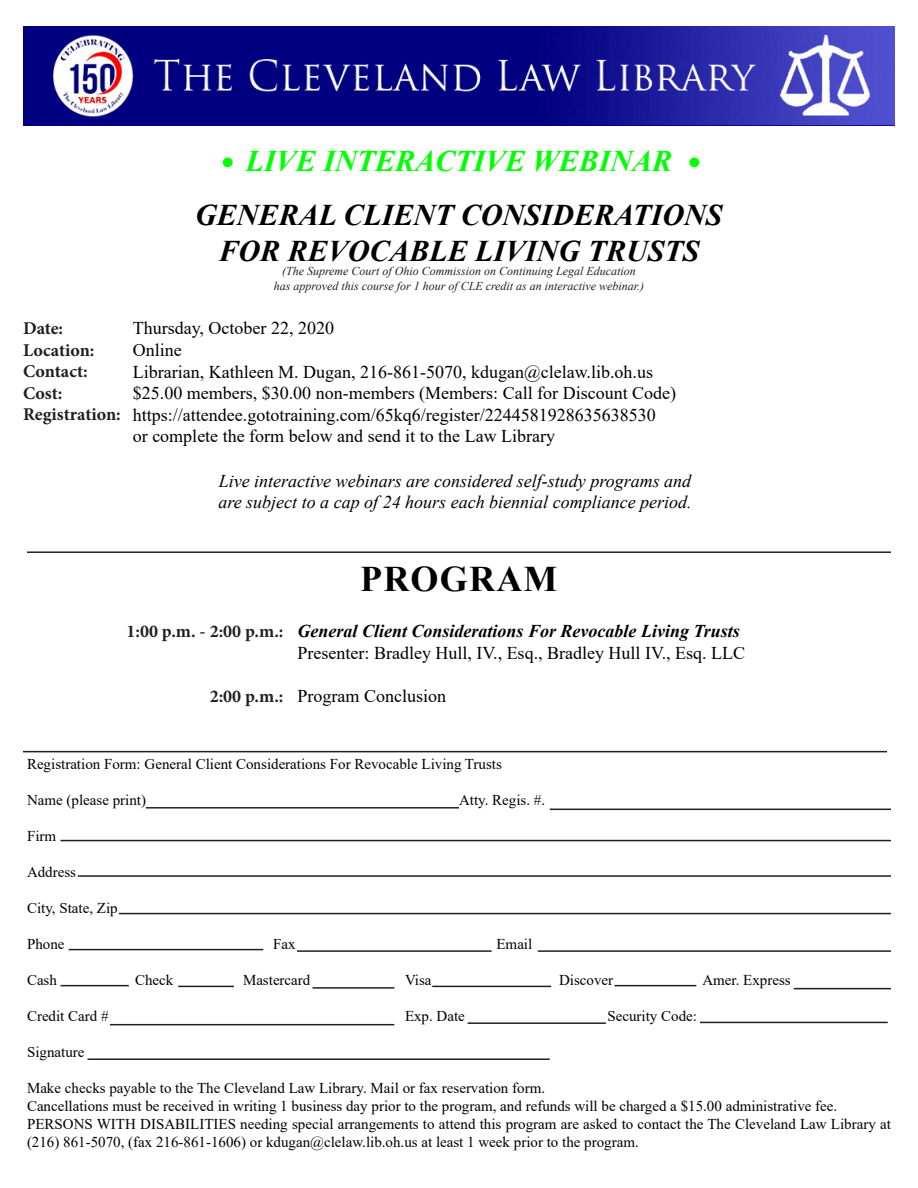
<style>
.page{position:relative;width:918px;height:1188px;background:#fff}
.page>*{position:absolute;margin:0;border:0;box-sizing:border-box;transform-origin:0 0}
.t1{font:700 36px "Times New Roman";letter-spacing:.035em;color:#000}
.t2{font:italic 700 30px "Times New Roman";color:#000}
.t3{font:italic 700 30px "Times New Roman";color:#0f0}
.t4{font:27px "Verdana";color:#0f0}
.t5{font:18px "Times New Roman";color:#000}
.t6{font:italic 18px "Times New Roman";color:#000}
.t7{font:700 18px "Minion Pro";color:#231f20}
.t8{font:italic 700 18px "Times New Roman";color:#000}
.t9{font:15px/18px "Times New Roman";color:#000}
.t10{font:italic 12px "Times New Roman";color:#231f20}
</style>
<div class="page">
<hr style="left:27px;top:551px;width:864px;height:2px;background:#231f20">
<img style="left:23px;top:27px;width:872px;height:98px">
<hr style="left:23px;top:751px;width:864px;height:1px;background:#231f20">
<hr style="left:146px;top:807px;width:313px;height:2px;background:#231f20">
<hr style="left:60px;top:840px;width:831px;height:1px;background:#231f20">
<hr style="left:78px;top:875px;width:813px;height:2px;background:#231f20">
<hr style="left:119px;top:913px;width:772px;height:1px;background:#231f20">
<hr style="left:60px;top:985px;width:69px;height:1px;background:#231f20">
<hr style="left:110px;top:1024px;width:284px;height:1px;background:#231f20">
<hr style="left:87px;top:1058px;width:463px;height:2px;background:#231f20">
<hr style="left:550px;top:809px;width:341px;height:1px;background:#231f20">
<hr style="left:178px;top:986px;width:56px;height:1px;background:#231f20">
<hr style="left:313px;top:987px;width:81px;height:2px;background:#231f20">
<hr style="left:432px;top:986px;width:119px;height:1px;background:#231f20">
<hr style="left:468px;top:1022px;width:138px;height:2px;background:#231f20">
<hr style="left:297px;top:950px;width:195px;height:2px;background:#231f20">
<hr style="left:538px;top:950px;width:353px;height:2px;background:#231f20">
<hr style="left:69px;top:949px;width:194px;height:1px;background:#231f20">
<hr style="left:615px;top:985px;width:81px;height:1px;background:#231f20">
<hr style="left:794px;top:988px;width:97px;height:1px;background:#231f20">
<hr style="left:700px;top:1022px;width:188px;height:1px;background:#231f20">
<p class="t4" style="left:221px;top:143px;width:16px">•</p>
<p class="t3" style="left:246px;top:140px;width:428px">LIVE INTERACTIVE WEBINAR</p>
<p class="t4" style="left:687px;top:143px;width:16px">•</p>
<p class="t7" style="left:23px;top:316px;width:42px">Date:</p>
<p class="t7" style="left:23px;top:337px;width:73px">Location:</p>
<p class="t7" style="left:23px;top:359px;width:66px">Contact:</p>
<p class="t7" style="left:23px;top:380px;width:41px">Cost:</p>
<p class="t7" style="left:23px;top:402px;width:99px">Registration:</p>
<p class="t2" style="left:195px;top:194px;width:529px">GENERAL CLIENT CONSIDERATIONS</p>
<p class="t2" style="left:219px;top:230px;width:482px">FOR REVOCABLE LIVING TRUSTS</p>
<p class="t10" style="left:282px;top:263px;width:355px">(The Supreme Court of Ohio Commission on Continuing Legal Education</p>
<p class="t10" style="left:274px;top:277px;width:372px">has approved this course for 1 hour of CLE credit as an interactive webinar.)</p>
<p class="t5" style="left:133px;top:316px;width:203px">Thursday, October 22, 2020</p>
<p class="t5" style="left:133px;top:337px;width:50px">Online</p>
<p class="t5" style="left:133px;top:359px;width:522px">Librarian, Kathleen M. Dugan, 216-861-5070, kdugan@clelaw.lib.oh.us</p>
<p class="t5" style="left:133px;top:380px;width:545px">$25.00 members, $30.00 non-members (Members: Call for Discount Code)</p>
<p class="t5" style="left:133px;top:402px;width:524px">https://attendee.gototraining.com/65kq6/register/2244581928635638530</p>
<p class="t5" style="left:133px;top:424px;width:424px">or complete the form below and send it to the Law Library</p>
<p class="t6" style="left:219px;top:468px;width:474px">Live interactive webinars are considered self-study programs and</p>
<p class="t6" style="left:218px;top:490px;width:475px">are subject to a cap of 24 hours each biennial compliance period.</p>
<p class="t7" style="left:126px;top:619px;width:158px">1:00 p.m. - 2:00 p.m.:</p>
<p class="t7" style="left:210px;top:683px;width:75px">2:00 p.m.:</p>
<p class="t1" style="left:360px;top:553px;width:199px">PROGRAM</p>
<p class="t8" style="left:298px;top:619px;width:444px">General Client Considerations For Revocable Living Trusts</p>
<p class="t5" style="left:298px;top:640px;width:449px">Presenter: Bradley Hull, IV., Esq., Bradley Hull IV., Esq. LLC</p>
<p class="t5" style="left:298px;top:684px;width:150px">Program Conclusion</p>
<p class="t9" style="left:27px;top:754px;width:476px">Registration Form: General Client Considerations For Revocable Living Trusts</p>
<p class="t9" style="left:27px;top:790px;width:121px">Name (please print)</p>
<p class="t9" style="left:459px;top:790px;width:88px">Atty. Regis. #.</p>
<p class="t9" style="left:27px;top:826px;width:31px">Firm</p>
<p class="t9" style="left:27px;top:862px;width:51px">Address</p>
<p class="t9" style="left:27px;top:898px;width:92px">City, State, Zip</p>
<p class="t9" style="left:27px;top:934px;width:39px">Phone</p>
<p class="t9" style="left:273px;top:934px;width:24px">Fax</p>
<p class="t9" style="left:496px;top:934px;width:37px">Email</p>
<p class="t9" style="left:27px;top:970px;width:31px">Cash</p>
<p class="t9" style="left:135px;top:970px;width:40px">Check</p>
<p class="t9" style="left:243px;top:970px;width:69px">Mastercard</p>
<p class="t9" style="left:405px;top:970px;width:28px">Visa</p>
<p class="t9" style="left:559px;top:970px;width:56px">Discover</p>
<p class="t9" style="left:702px;top:970px;width:90px">Amer. Express</p>
<p class="t9" style="left:27px;top:1006px;width:83px">Credit Card #</p>
<p class="t9" style="left:405px;top:1006px;width:61px">Exp. Date</p>
<p class="t9" style="left:607px;top:1006px;width:91px">Security Code:</p>
<p class="t9" style="left:27px;top:1042px;width:59px">Signature</p>
<p class="t9" style="left:27px;top:1078px;width:520px">Make checks payable to the The Cleveland Law Library. Mail or fax reservation form.</p>
<p class="t9" style="left:27px;top:1096px;width:812px">Cancellations must be received in writing 1 business day prior to the program, and refunds will be charged a $15.00 administrative fee.</p>
<p class="t9" style="left:27px;top:1114px;width:866px">PERSONS WITH DISABILITIES needing special arrangements to attend this program are asked to contact the The Cleveland Law Library at (216) 861-5070, (fax 216-861-1606) or kdugan@clelaw.lib.oh.us at least 1 week prior to the program.</p>
</div>
